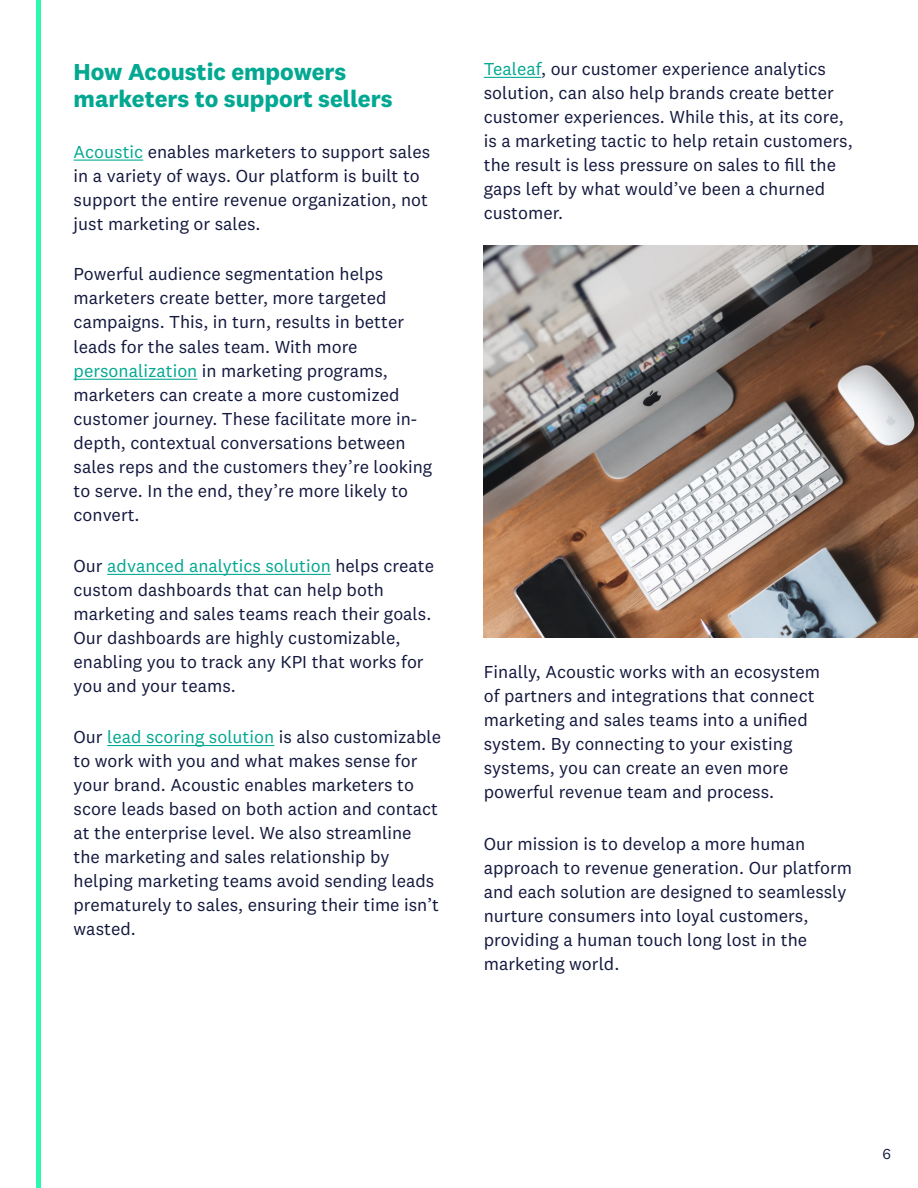
<style>
.page{position:relative;width:918px;height:1188px;background:#fff}
.page>*{position:absolute;margin:0;border:0;box-sizing:border-box;transform-origin:0 0}
.t1{font:700 24px/27px "National 2";color:#02a891}
.t2{font:18px/24px "National 2";color:#13173d}
.t3{font:15px "National 2";color:#13173d}
.s1{color:#02a891}
</style>
<div class="page">
<hr style="left:36px;top:0;width:4px;height:1188px;background:#2cf8ae">
<hr style="left:74px;top:160px;width:69px;height:1px;background:#02a891">
<hr style="left:74px;top:379px;width:123px;height:1px;background:#02a891">
<hr style="left:107px;top:574px;width:224px;height:1px;background:#02a891">
<hr style="left:107px;top:745px;width:167px;height:1px;background:#02a891">
<hr style="left:484px;top:77px;width:57px;height:1px;background:#02a891">
<img style="left:484px;top:246px;width:434px;height:391px">
<p class="t1" style="left:74px;top:58px;width:321px">How Acoustic empowers marketers to support sellers</p>
<p class="t2" style="left:74px;top:140px;width:358px"><span class="s1">Acoustic</span> enables marketers to support sales in a variety of ways. Our platform is built to support the entire revenue organization, not just marketing or sales.</p>
<p class="t2" style="left:74px;top:261px;width:332px">Powerful audience segmentation helps marketers create better, more targeted campaigns. This, in turn, results in better</p>
<p class="t2" style="left:74px;top:335px;width:360px">leads for the sales team. With more <span class="s1">personalization</span> in marketing programs, marketers can create a more customized customer journey. These facilitate more in&shy;depth, contextual conversations between sales reps and the customers they’re looking to serve. In the end, they’re more likely to convert.</p>
<p class="t2" style="left:74px;top:554px;width:362px">Our <span class="s1">advanced analytics solution</span> helps create custom dashboards that can help both marketing and sales teams reach their goals.<br>Our dashboards are highly customizable, enabling you to track any KPI that works for you and your teams.</p>
<p class="t2" style="left:74px;top:725px;width:369px">Our <span class="s1">lead scoring solution</span> is also customizable to work with you and what makes sense for your brand. Acoustic enables marketers to score leads based on both action and contact at the enterprise level. We also streamline the marketing and sales relationship by helping marketing teams avoid sending leads prematurely to sales, ensuring their time isn’t wasted.</p>
<p class="t2" style="left:484px;top:57px;width:370px"><span class="s1">Tealeaf</span>, our customer experience analytics solution, can also help brands create better customer experiences. While this, at its core, is a marketing tactic to help retain customers, the result is less pressure on sales to fill the gaps left by what would’ve been a churned customer.</p>
<p class="t2" style="left:484px;top:660px;width:338px">Finally, Acoustic works with an ecosystem of partners and integrations that connect marketing and sales teams into a unified system. By connecting to your existing systems, you can create an even more powerful revenue team and process.</p>
<p class="t2" style="left:484px;top:831px;width:370px">Our mission is to develop a more human approach to revenue generation. Our platform and each solution are designed to seamlessly nurture consumers into loyal customers, providing a human touch long lost in the marketing world.</p>
<p class="t3" style="left:882px;top:1145px;width:10px">6</p>
</div>
